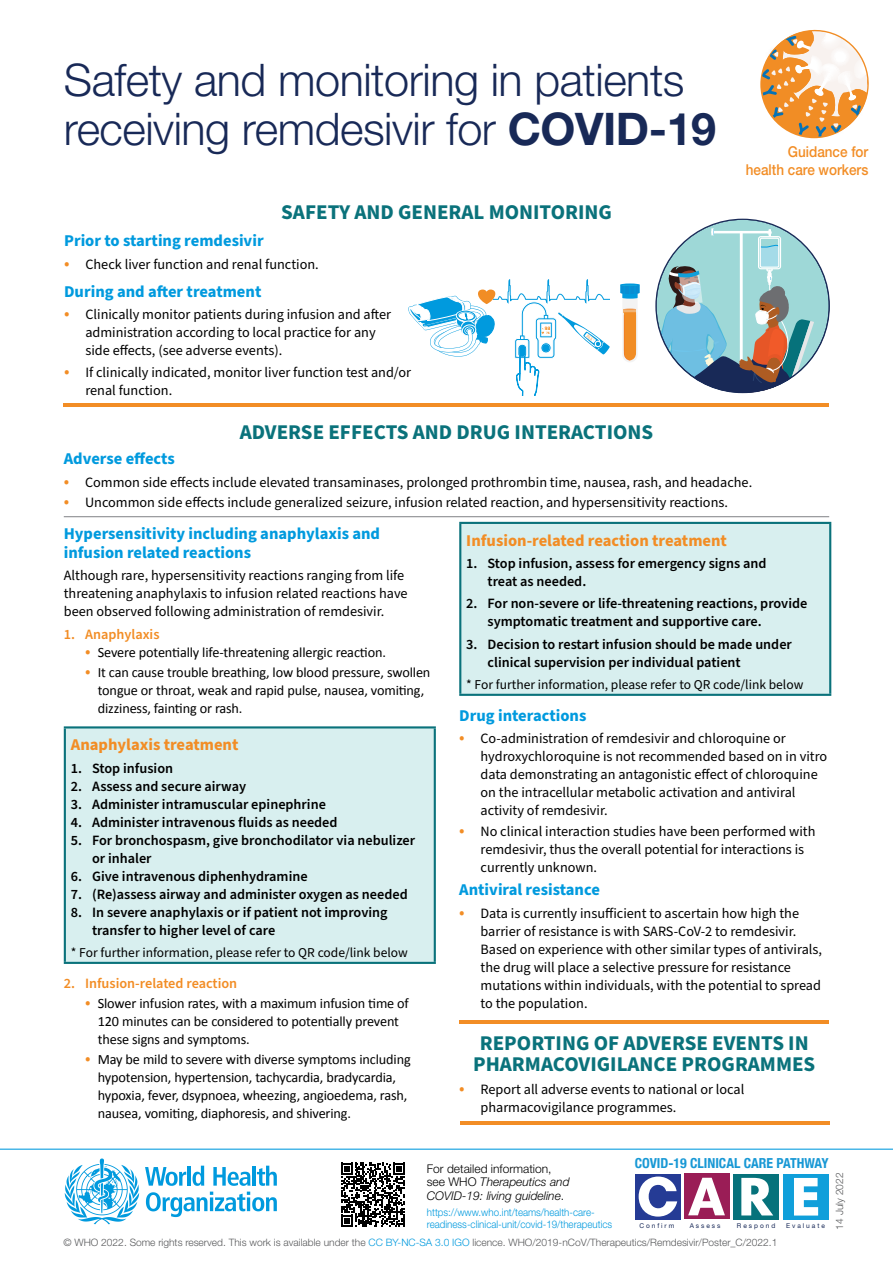
<style>
.page{position:relative;width:893px;height:1263px;background:#fff}
.page>*{position:absolute;margin:0;border:0;box-sizing:border-box;transform-origin:0 0}
.t1{font:900 55.2px "Harmonia Sans Std";color:#fff}
.t2{font:300 45px/49.5px "Helvetica Neue LT Std";letter-spacing:-.01em;color:#182957}
.t3{font:700 21px/21.6px "Source Sans Pro";color:#0a727b;text-align:center}
.t4{font:700 16.5px/19.5px "Source Sans Pro";color:#009ade}
.t5{font:700 16.5px "Source Sans Pro";color:#f28d25}
.t6{font:500 15px/18px "Helvetica Neue LT Std";color:#f28d25;text-align:right;scale:.9 1}
.t7{font:14.25px/18px "Source Sans Pro";color:#000}
.t8{font:600 14.25px/18px "Source Sans Pro";color:#000}
.t9{font:14.25px/18px "Calibri";letter-spacing:-.01em;color:#000}
.t10{font:600 14.25px "Source Sans Pro";color:#f28d25}
.t11{font:700 condensed 13.8px "Helvetica Neue";letter-spacing:-.005em;color:#1898d5}
.t12{font:13.5px "Source Sans Pro";color:#000}
.t13{font:italic 300 12px/13.5px "Helvetica Neue LT Std";color:#000}
.t14{font:300 10.5px/12px "Helvetica Neue LT Std";color:#009ade;scale:.93 1}
.t15{font:300 10.2px "Helvetica Neue LT Std";color:#58595b}
.t16{font:6.6px "Helvetica Neue LT Std";letter-spacing:.295em;color:#182957}
.s1{font-weight:700}
.s2{font-size:18px;color:#f28d25}
.s3{font-family:"Source Sans Pro";font-size:18px;color:#f28d25}
.s4{font-style:normal}
.s5{color:#009ade}
.s6{color:#fff}
</style>
<div class="page">
<svg style="left:760px;top:29px;width:109px;height:110px"></svg>
<hr style="left:0;top:1148px;width:893px;height:2px;background:#009ade">
<div style="left:65px;top:727px;width:370px;height:236px;background:#d8efef"></div>
<hr style="left:64px;top:726px;width:372px;height:2px;background:#0a727b">
<hr style="left:64px;top:728px;width:2px;height:234px;background:#0a727b">
<hr style="left:434px;top:728px;width:2px;height:234px;background:#0a727b">
<hr style="left:64px;top:962px;width:372px;height:2px;background:#0a727b">
<div style="left:460px;top:523px;width:370px;height:172px;background:#d8efef"></div>
<hr style="left:459px;top:522px;width:372px;height:2px;background:#0a727b">
<hr style="left:459px;top:524px;width:2px;height:170px;background:#0a727b">
<hr style="left:829px;top:524px;width:2px;height:170px;background:#0a727b">
<hr style="left:459px;top:694px;width:372px;height:2px;background:#0a727b">
<hr style="left:459px;top:1020px;width:369px;height:3px;background:#f28d25">
<hr style="left:64px;top:516px;width:765px;height:1px;background:#808285">
<svg style="left:657px;top:220px;width:172px;height:173px"></svg>
<svg style="left:408px;top:279px;width:202px;height:116px"></svg>
<hr style="left:620px;top:283px;width:20px;height:3px;background:#009ade;border-radius:50%">
<svg style="left:620px;top:285px;width:20px;height:77px"></svg>
<hr style="left:64px;top:403px;width:765px;height:3px;background:#f28d25">
<hr style="left:460px;top:1121px;width:369px;height:3px;background:#f28d25">
<svg style="left:145px;top:1166px;width:132px;height:51px"></svg>
<svg style="left:65px;top:1158px;width:74px;height:66px"></svg>
<svg style="left:341px;top:1163px;width:64px;height:64px"></svg>
<div style="left:635px;top:1174px;width:45px;height:45px;background:#253b95"></div>
<div style="left:684px;top:1174px;width:45px;height:45px;background:#9a1d56"></div>
<div style="left:734px;top:1174px;width:45px;height:45px;background:#06727b"></div>
<div style="left:783px;top:1174px;width:45px;height:45px;background:#109fda"></div>
<h2 class="t2" style="left:64px;top:54px;width:654px">Safety and monitoring in patients receiving remdesivir for <span class="s1">COVID-19</span></h2>
<h3 class="t3" style="left:281px;top:201px;width:332px">SAFETY AND GENERAL MONITORING</h3>
<p class="t4" style="left:64px;top:232px;width:201px">Prior to starting remdesivir</p>
<p class="t7" style="left:64px;top:255px;width:256px"><span class="s2">•</span> Check liver function and renal function.</p>
<p class="t4" style="left:64px;top:282px;width:199px">During and after treatment</p>
<p class="t7" style="left:85px;top:306px;width:307px;text-indent:-21px"><span class="s2">•</span> Clinically monitor patients during infusion and after administration according to local practice for any side effects, (see adverse events).</p>
<p class="t7" style="left:85px;top:364px;width:327px;text-indent:-21px"><span class="s2">•</span> If clinically indicated, monitor liver function test and/or renal function.</p>
<h3 class="t3" style="left:240px;top:422px;width:415px">ADVERSE EFFECTS AND DRUG INTERACTIONS</h3>
<p class="t6" style="left:746px;top:143px;width:138px">Guidance for<br>health care workers</p>
<p class="t4" style="left:64px;top:449px;width:113px">Adverse effects</p>
<p class="t7" style="left:64px;top:473px;width:690px"><span class="s2">•</span> Common side effects include elevated transaminases, prolonged prothrombin time, nausea, rash, and headache.</p>
<p class="t7" style="left:64px;top:493px;width:666px"><span class="s2">•</span> Uncommon side effects include generalized seizure, infusion related reaction, and hypersensitivity reactions.</p>
<p class="t4" style="left:64px;top:524px;width:318px">Hypersensitivity including anaphylaxis and infusion related reactions</p>
<p class="t7" style="left:64px;top:567px;width:345px">Although rare, hypersensitivity reactions ranging from life threatening anaphylaxis to infusion related reactions have been observed following administration of remdesivir.</p>
<p class="t10" style="left:64px;top:624px;width:97px">1. Anaphylaxis</p>
<p class="t9" style="left:85px;top:643px;width:302px"><span class="s3">•</span> Severe potentially life-threatening allergic reaction.</p>
<p class="t9" style="left:98px;top:663px;width:334px;text-indent:-13px"><span class="s3">•</span> It can cause trouble breathing, low blood pressure, swollen tongue or throat, weak and rapid pulse, nausea, vomiting, dizziness, fainting or rash.</p>
<p class="t5" style="left:71px;top:734px;width:169px">Anaphylaxis treatment</p>
<p class="t8" style="left:71px;top:759px;width:104px">1. Stop infusion</p>
<p class="t8" style="left:71px;top:777px;width:177px">2. Assess and secure airway</p>
<p class="t8" style="left:71px;top:795px;width:257px">3. Administer intramuscular epinephrine</p>
<p class="t8" style="left:71px;top:813px;width:268px">4. Administer intravenous fluids as needed</p>
<p class="t8" style="left:92px;top:831px;width:325px;text-indent:-21px">5. For bronchospasm, give bronchodilator via nebulizer or inhaler</p>
<p class="t8" style="left:71px;top:867px;width:238px">6. Give intravenous diphenhydramine</p>
<p class="t8" style="left:71px;top:885px;width:338px">7. (Re)assess airway and administer oxygen as needed</p>
<p class="t8" style="left:92px;top:903px;width:297px;text-indent:-21px">8. In severe anaphylaxis or if patient not improving transfer to higher level of care</p>
<p class="t12" style="left:71px;top:943px;width:339px">* For further information, please refer to QR code/link below</p>
<p class="t10" style="left:64px;top:973px;width:175px">2. Infusion-related reaction</p>
<p class="t9" style="left:98px;top:994px;width:313px;text-indent:-13px"><span class="s3">•</span> Slower infusion rates, with a maximum infusion time of<br>120 minutes can be considered to potentially prevent these signs and symptoms.</p>
<p class="t9" style="left:98px;top:1050px;width:314px;text-indent:-13px"><span class="s3">•</span> May be mild to severe with diverse symptoms including hypotension, hypertension, tachycardia, bradycardia, hypoxia, fever, dsypnoea, wheezing, angioedema, rash, nausea, vomiting, diaphoresis, and shivering.</p>
<p class="t5" style="left:466px;top:529px;width:262px">Infusion-related reaction treatment</p>
<p class="t8" style="left:488px;top:555px;width:280px;text-indent:-21px">1. Stop infusion, assess for emergency signs and treat as needed.</p>
<p class="t8" style="left:488px;top:595px;width:321px;text-indent:-21px">2. For non-severe or life-threatening reactions, provide symptomatic treatment and supportive care.</p>
<p class="t8" style="left:488px;top:635px;width:306px;text-indent:-21px">3. Decision to restart infusion should be made under clinical supervision per individual patient</p>
<p class="t12" style="left:466px;top:675px;width:339px">* For further information, please refer to QR code/link below</p>
<p class="t4" style="left:459px;top:706px;width:129px">Drug interactions</p>
<p class="t7" style="left:480px;top:730px;width:348px;text-indent:-21px"><span class="s2">•</span> Co-administration of remdesivir and chloroquine or hydroxychloroquine is not recommended based on in vitro data demonstrating an antagonistic effect of chloroquine on the intracellular metabolic activation and antiviral activity of remdesivir.</p>
<p class="t7" style="left:480px;top:822px;width:336px;text-indent:-21px"><span class="s2">•</span> No clinical interaction studies have been performed with remdesivir, thus the overall potential for interactions is currently unknown.</p>
<p class="t4" style="left:459px;top:880px;width:142px">Antiviral resistance</p>
<p class="t7" style="left:480px;top:904px;width:343px;text-indent:-21px"><span class="s2">•</span> Data is currently insufficient to ascertain how high the barrier of resistance is with SARS-CoV-2 to remdesivir.<br>Based on experience with other similar types of antivirals, the drug will place a selective pressure for resistance mutations within individuals, with the potential to spread to the population.</p>
<h3 class="t3" style="left:473px;top:1032px;width:344px">REPORTING OF ADVERSE EVENTS IN<br>PHARMACOVIGILANCE PROGRAMMES</h3>
<p class="t7" style="left:480px;top:1080px;width:265px;text-indent:-21px"><span class="s2">•</span> Report all adverse events to national or local pharmacovigilance programmes.</p>
<p class="t11" style="left:635px;top:1152px;width:196px">COVID-19 CLINICAL CARE PATHWAY</p>
<p class="t13" style="left:427px;top:1161px;width:144px"><span class="s4">For detailed information, see WHO</span> Therapeutics and<br>COVID-19: living guideline<span class="s4">.</span></p>
<p class="t15" style="left:833px;top:1229px;width:58px;rotate:-90deg">14 July 2022</p>
<h1 class="t1" style="left:637px;top:1161px;width:186px">CARE</h1>
<p class="t16" style="left:639px;top:1222px;width:36px">Confirm</p>
<p class="t14" style="left:427px;top:1205px;width:201px">https://www.who.int/teams/health-care&shy;readiness-clinical-unit/covid-19/therapeutics</p>
<p class="t16" style="left:690px;top:1221px;width:32px">Assess</p>
<p class="t16" style="left:737px;top:1221px;width:40px">Respond</p>
<p class="t16" style="left:786px;top:1222px;width:40px">Evaluate</p>
<p class="t15" style="left:63px;top:1236px;width:771px">© WHO 2022. Some rights reserved. This work is available under the <span class="s5">CC BY-NC-SA 3.0 IGO</span> licence. WHO/2019-nCoV/Therapeutics/Remdesivir/Poster_C/2022.1 <span class="s6">Some rights</span></p>
</div>
